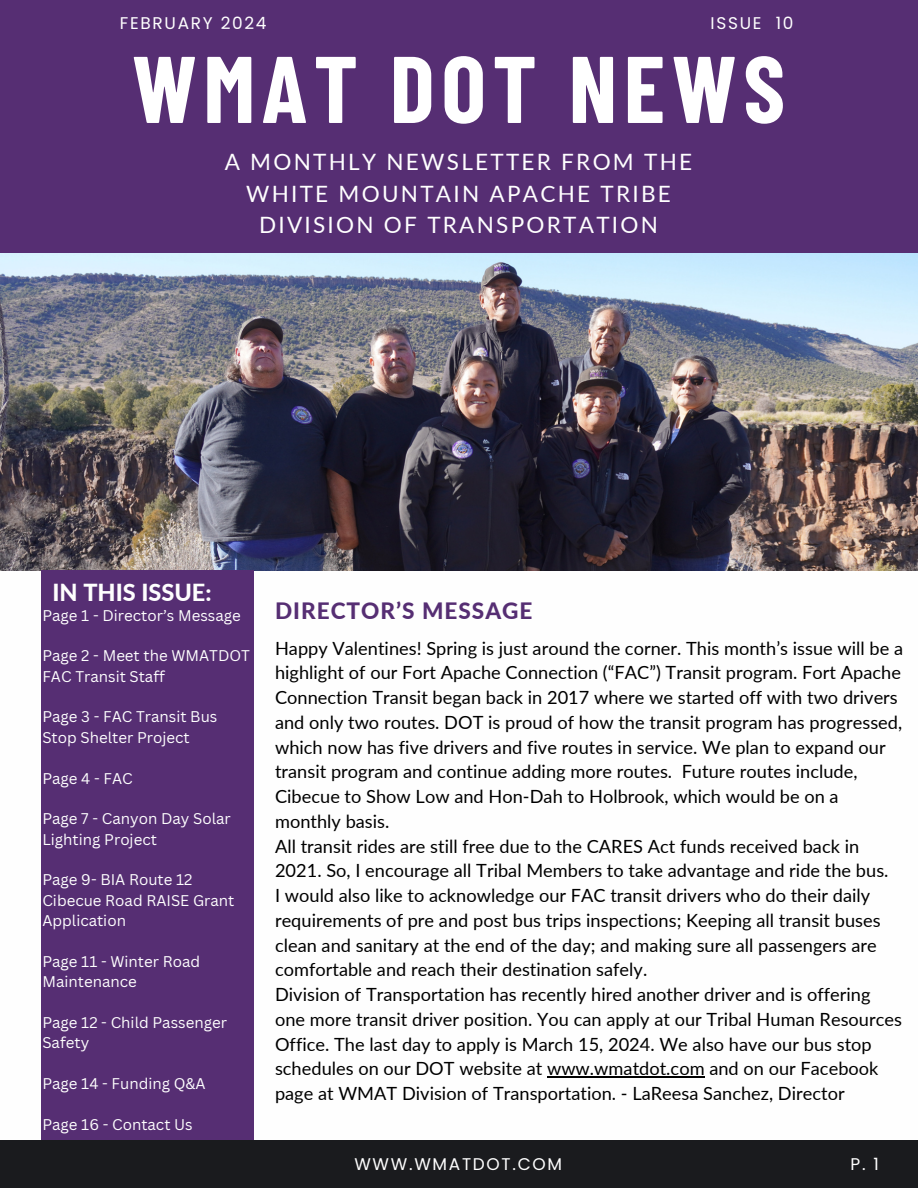
<style>
.page{position:relative;width:918px;height:1188px;background:#fff}
.page>*{position:absolute;margin:0;border:0;box-sizing:border-box;transform-origin:0 0}
.t1{font:700 94.5px "Barlow Condensed";letter-spacing:.07em;color:#fff}
.t2{font:800 23.55px "Lato";color:#fefefe}
.t3{font:22.5px/31.5px "Lato";letter-spacing:.1em;color:#fff;text-align:center}
.t4{font:800 22.5px "Lato";letter-spacing:.045em;color:#562e73}
.t5{font:18.15px/24.8px "Lato";color:#000}
.t6{font:16.95px "Poppins";letter-spacing:.1em;color:#fff}
.t7{font:15.15px/20.4px "Canva Sans";color:#fefefe}
</style>
<div class="page">
<img style="left:0;top:252px;width:918px;height:319px">
<div style="left:41px;top:570px;width:213px;height:571px;background:#562e73"></div>
<div style="left:0;top:1141px;width:918px;height:47px;background:#1a1b1e"></div>
<div style="left:0;top:0;width:918px;height:252px;background:#562e73"></div>
<hr style="left:547px;top:1077px;width:158px;height:1px;background:#000">
<h3 class="t6" style="left:120px;top:11px;width:148px">FEBRUARY 2024</h3>
<h1 class="t6" style="left:711px;top:11px;width:84px">ISSUE 10</h1>
<h4 class="t1" style="left:132px;top:28px;width:655px">WMAT DOT NEWS</h4>
<h4 class="t3" style="left:225px;top:146px;width:469px">A MONTHLY NEWSLETTER FROM THE<br>WHITE MOUNTAIN APACHE TRIBE<br>DIVISION OF TRANSPORTATION</h4>
<p class="t2" style="left:53px;top:578px;width:161px">IN THIS ISSUE:</p>
<p class="t7" style="left:42px;top:605px;width:200px">Page 1 - Director’s Message</p>
<p class="t7" style="left:42px;top:645px;width:209px">Page 2 - Meet the WMATDOT<br>FAC Transit Staff</p>
<p class="t7" style="left:42px;top:706px;width:177px">Page 3 - FAC Transit Bus<br>Stop Shelter Project</p>
<p class="t7" style="left:42px;top:767px;width:92px">Page 4 - FAC</p>
<p class="t7" style="left:42px;top:808px;width:190px">Page 7 - Canyon Day Solar<br>Lighting Project</p>
<p class="t7" style="left:42px;top:869px;width:194px">Page 9- BIA Route 12<br>Cibecue Road RAISE Grant<br>Application</p>
<h2 class="t7" style="left:42px;top:951px;width:159px">Page 11 - Winter Road<br>Maintenance</h2>
<h5 class="t7" style="left:42px;top:1012px;width:186px">Page 12 - Child Passenger<br>Safety</h5>
<h4 class="t7" style="left:42px;top:1073px;width:165px">Page 14 - Funding Q&amp;A</h4>
<h4 class="t7" style="left:42px;top:1114px;width:152px">Page 16 - Contact Us</h4>
<h2 class="t4" style="left:275px;top:597px;width:259px">DIRECTOR’S MESSAGE</h2>
<p class="t5" style="left:275px;top:635px;width:630px">Happy Valentines! Spring is just around the corner. This month’s issue will be a highlight of our Fort Apache Connection (“FAC”) Transit program. Fort Apache Connection Transit began back in 2017 where we started off with two drivers and only two routes. DOT is proud of how the transit program has progressed, which now has five drivers and five routes in service. We plan to expand our transit program and continue adding more routes. Future routes include, Cibecue to Show Low and Hon-Dah to Holbrook, which would be on a monthly basis.<br>All transit rides are still free due to the CARES Act funds received back in 2021. So, I encourage all Tribal Members to take advantage and ride the bus.<br>I would also like to acknowledge our FAC transit drivers who do their daily requirements of pre and post bus trips inspections; Keeping all transit buses clean and sanitary at the end of the day; and making sure all passengers are comfortable and reach their destination safely.<br>Division of Transportation has recently hired another driver and is offering one more transit driver position. You can apply at our Tribal Human Resources Office. The last day to apply is March 15, 2024. We also have our bus stop schedules on our DOT website at www.wmatdot.com and on our Facebook page at WMAT Division of Transportation. - LaReesa Sanchez, Director</p>
<p class="t6" style="left:354px;top:1152px;width:209px">WWW.WMATDOT.COM</p>
<p class="t6" style="left:851px;top:1152px;width:30px">P. 1</p>
</div>
